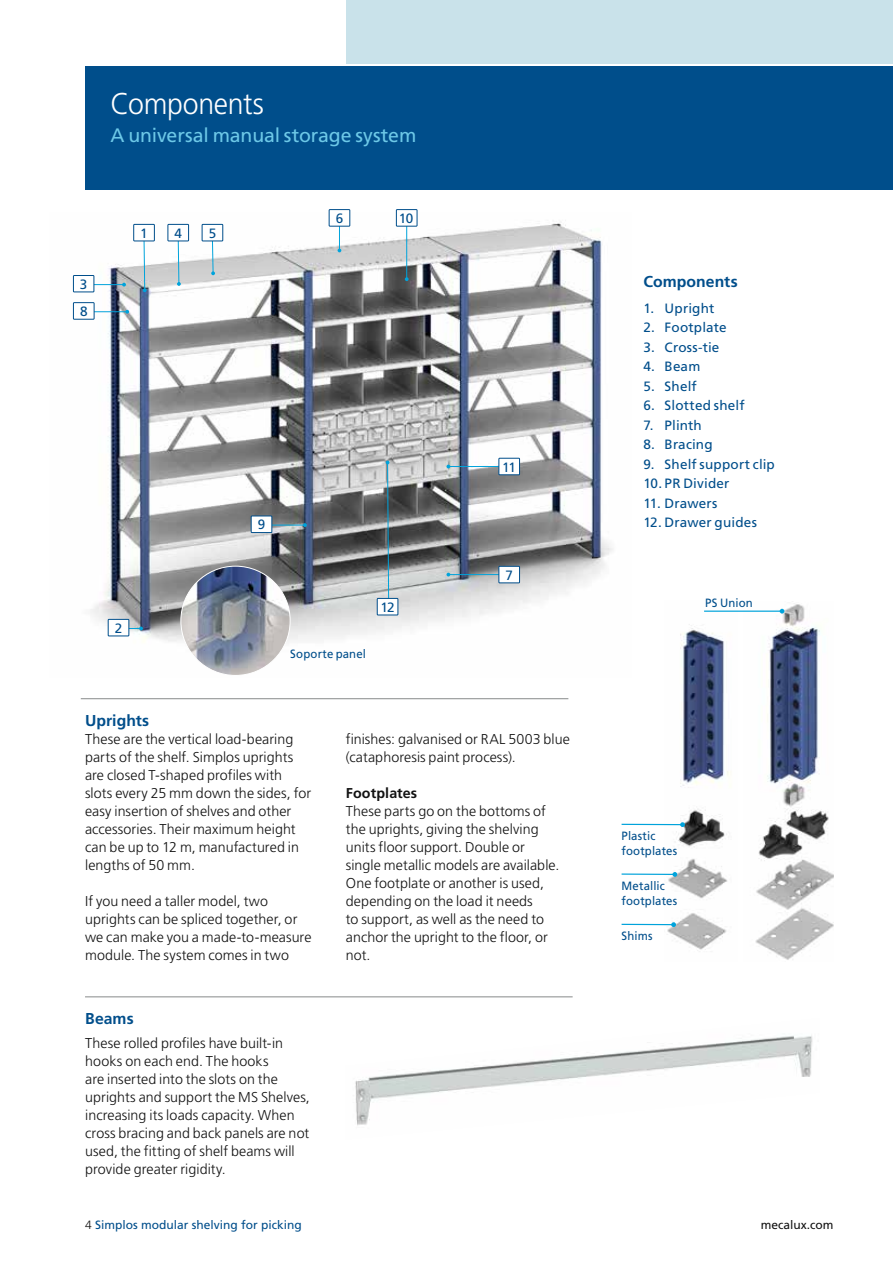
<style>
.page{position:relative;width:893px;height:1263px;background:#fff}
.page>*{position:absolute;margin:0;border:0;box-sizing:border-box;transform-origin:0 0}
.t1{font:300 30px "Frutiger LT Std";letter-spacing:-.01em;color:#fff;scale:.95 1}
.t2{font:19.5px "Frutiger LT Std";letter-spacing:-.005em;color:#6dc8e7}
.t3{font:700 15.75px "Frutiger LT Std";letter-spacing:.005em;color:#004e8b}
.t4{font:300 14.25px/18px "Frutiger LT Std";letter-spacing:.005em;color:#121212}
.t5{font:700 14.25px "Frutiger LT Std";letter-spacing:.01em;color:#121212}
.t6{font:13.5px/27.2px "Frutiger LT Std";letter-spacing:.01em;color:#004e8b}
.t7{font:12px/15px "Frutiger LT Std";letter-spacing:.005em;color:#004e8b;scale:.95 1}
.t8{font:12px "Frutiger LT Std";letter-spacing:.005em;color:#004e8b}
.t9{font:12px "Frutiger LT Std";color:#121212}
.s1{font-weight:300;color:#121212}
</style>
<div class="page">
<img style="left:72px;top:213px;width:541px;height:461px">
<hr style="left:448px;top:574px;width:60px;height:1px;background:#00a3db">
<div style="left:499px;top:566px;width:21px;height:17px;background:#fff"></div>
<div style="left:499px;top:566px;width:21px;height:17px;border:1px solid #004e8b"></div>
<hr style="left:448px;top:466px;width:60px;height:1px;background:#00a3db">
<div style="left:499px;top:458px;width:21px;height:17px;background:#fff"></div>
<div style="left:499px;top:458px;width:21px;height:17px;border:1px solid #004e8b"></div>
<hr style="left:406px;top:225px;width:1px;height:54px;background:#00a3db">
<svg style="left:405px;top:277px;width:4px;height:4px"></svg>
<div style="left:396px;top:210px;width:21px;height:16px;background:#fff"></div>
<div style="left:396px;top:209px;width:21px;height:17px;border:1px solid #004e8b"></div>
<svg style="left:143px;top:241px;width:4px;height:51px"></svg>
<div style="left:134px;top:224px;width:20px;height:17px;background:#fff"></div>
<div style="left:133px;top:224px;width:22px;height:17px;border:1px solid #004e8b"></div>
<svg style="left:177px;top:241px;width:4px;height:45px"></svg>
<div style="left:168px;top:224px;width:21px;height:17px;background:#fff"></div>
<div style="left:168px;top:224px;width:21px;height:17px;border:1px solid #004e8b"></div>
<svg style="left:211px;top:241px;width:4px;height:34px"></svg>
<div style="left:202px;top:224px;width:21px;height:17px;background:#fff"></div>
<div style="left:202px;top:224px;width:21px;height:17px;border:1px solid #004e8b"></div>
<svg style="left:338px;top:226px;width:3px;height:26px"></svg>
<div style="left:329px;top:210px;width:21px;height:16px;background:#fff"></div>
<div style="left:329px;top:209px;width:21px;height:17px;border:1px solid #004e8b"></div>
<svg style="left:386px;top:461px;width:4px;height:137px"></svg>
<div style="left:377px;top:598px;width:21px;height:17px;background:#fff"></div>
<div style="left:377px;top:598px;width:21px;height:17px;border:1px solid #004e8b"></div>
<svg style="left:129px;top:626px;width:14px;height:4px"></svg>
<div style="left:108px;top:619px;width:21px;height:17px;background:#fff"></div>
<div style="left:108px;top:619px;width:21px;height:17px;border:1px solid #004e8b"></div>
<hr style="left:93px;top:284px;width:31px;height:1px;background:#00a3db">
<div style="left:73px;top:275px;width:21px;height:17px;background:#fff"></div>
<div style="left:73px;top:275px;width:21px;height:17px;border:1px solid #004e8b"></div>
<hr style="left:93px;top:311px;width:34px;height:1px;background:#00a3db">
<svg style="left:125px;top:310px;width:4px;height:4px"></svg>
<div style="left:73px;top:303px;width:21px;height:16px;background:#fff"></div>
<div style="left:73px;top:302px;width:21px;height:17px;border:1px solid #004e8b"></div>
<hr style="left:271px;top:525px;width:34px;height:1px;background:#00a3db">
<svg style="left:303px;top:523px;width:4px;height:4px"></svg>
<div style="left:251px;top:516px;width:21px;height:16px;background:#fff"></div>
<div style="left:251px;top:516px;width:21px;height:17px;border:1px solid #004e8b"></div>
<img style="left:355px;top:1035px;width:458px;height:91px">
<hr style="left:81px;top:698px;width:487px;height:1px;background:#888a8a">
<hr style="left:85px;top:996px;width:488px;height:1px;background:#888a8a">
<img style="left:665px;top:624px;width:66px;height:327px">
<img style="left:755px;top:604px;width:78px;height:356px">
<hr style="left:704px;top:610px;width:78px;height:2px;background:#00a3db">
<svg style="left:780px;top:609px;width:4px;height:4px"></svg>
<hr style="left:622px;top:824px;width:60px;height:1px;background:#00a3db">
<svg style="left:680px;top:822px;width:5px;height:5px"></svg>
<hr style="left:622px;top:873px;width:53px;height:2px;background:#00a3db">
<svg style="left:672px;top:872px;width:5px;height:5px"></svg>
<hr style="left:622px;top:924px;width:52px;height:1px;background:#00a3db">
<svg style="left:671px;top:922px;width:5px;height:5px"></svg>
<img style="left:181px;top:566px;width:109px;height:109px;border-radius:55px">
<div style="left:347px;top:0;width:546px;height:64px;background:#c9e2ea"></div>
<div style="left:85px;top:66px;width:808px;height:123px;background:#004e8b"></div>
<h1 class="t1" style="left:111px;top:87px;width:163px">Components</h1>
<h2 class="t2" style="left:111px;top:124px;width:307px">A universal manual storage system</h2>
<p class="t6" style="left:80px;top:271px;width:9px">3<br>8</p>
<p class="t6" style="left:140px;top:220px;width:9px">1</p>
<p class="t6" style="left:174px;top:220px;width:9px">4</p>
<p class="t6" style="left:209px;top:220px;width:9px">5</p>
<p class="t6" style="left:336px;top:205px;width:9px">6</p>
<p class="t6" style="left:399px;top:205px;width:16px">10</p>
<p class="t6" style="left:115px;top:614px;width:9px">2</p>
<p class="t6" style="left:258px;top:511px;width:9px">9</p>
<p class="t7" style="left:290px;top:647px;width:81px">Soporte panel</p>
<p class="t6" style="left:380px;top:593px;width:16px">12</p>
<p class="t6" style="left:502px;top:453px;width:15px">11</p>
<p class="t6" style="left:505px;top:561px;width:9px">7</p>
<p class="t3" style="left:85px;top:711px;width:66px">Uprights</p>
<p class="t4" style="left:85px;top:730px;width:228px">These are the vertical load-bearing parts of the shelf. Simplos uprights are closed T-shaped profiles with slots every 25 mm down the sides, for easy insertion of shelves and other accessories. Their maximum height can be up to 12 m, manufactured in lengths of 50 mm.</p>
<p class="t4" style="left:85px;top:892px;width:228px">If you need a taller model, two uprights can be spliced together, or we can make you a made-to-measure module. The system comes in two</p>
<p class="t3" style="left:85px;top:1009px;width:50px">Beams</p>
<p class="t4" style="left:85px;top:1034px;width:226px">These rolled profiles have built-in hooks on each end. The hooks<br>are inserted into the slots on the uprights and support the MS Shelves, increasing its loads capacity. When cross bracing and back panels are not used, the fitting of shelf beams will provide greater rigidity.</p>
<p class="t4" style="left:346px;top:730px;width:226px">finishes: galvanised or RAL 5003 blue (cataphoresis paint process).</p>
<p class="t5" style="left:346px;top:785px;width:73px">Footplates</p>
<p class="t4" style="left:346px;top:802px;width:215px">These parts go on the bottoms of the uprights, giving the shelving units floor support. Double or single metallic models are available.<br>One footplate or another is used, depending on the load it needs<br>to support, as well as the need to anchor the upright to the floor, or not.</p>
<p class="t3" style="left:643px;top:272px;width:96px">Components</p>
<p class="t6" style="left:643px;top:295px;width:73px">1. Upright</p>
<p class="t6" style="left:643px;top:314px;width:85px">2. Footplate</p>
<p class="t6" style="left:643px;top:334px;width:78px">3. Cross-tie</p>
<p class="t6" style="left:643px;top:353px;width:58px">4. Beam</p>
<p class="t6" style="left:643px;top:373px;width:55px">5. Shelf</p>
<p class="t6" style="left:643px;top:392px;width:103px">6. Slotted shelf</p>
<p class="t6" style="left:643px;top:412px;width:60px">7. Plinth</p>
<p class="t6" style="left:643px;top:431px;width:71px">8. Bracing</p>
<p class="t6" style="left:643px;top:451px;width:133px">9. Shelf support clip</p>
<p class="t6" style="left:643px;top:470px;width:88px">10. PR Divider</p>
<p class="t6" style="left:643px;top:490px;width:76px">11. Drawers</p>
<p class="t6" style="left:643px;top:509px;width:115px">12. Drawer guides</p>
<p class="t7" style="left:705px;top:596px;width:52px">PS Union</p>
<p class="t7" style="left:622px;top:828px;width:60px">Plastic footplates</p>
<p class="t7" style="left:622px;top:878px;width:60px">Metallic footplates</p>
<p class="t7" style="left:622px;top:928px;width:34px">Shims</p>
<p class="t8" style="left:85px;top:1218px;width:218px"><span class="s1">4</span> Simplos modular shelving for picking</p>
<p class="t9" style="left:761px;top:1218px;width:74px">mecalux.com</p>
</div>
